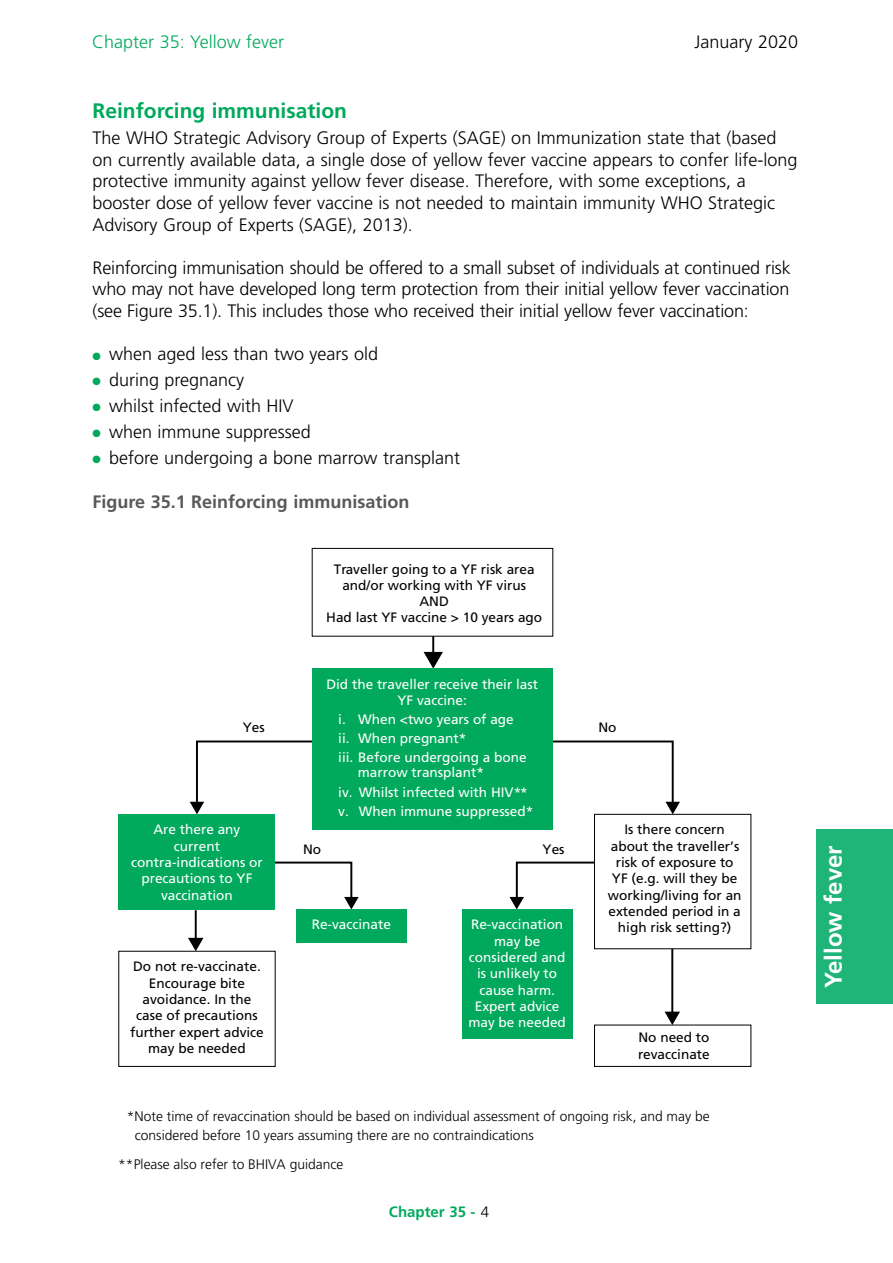
<style>
.page{position:relative;width:893px;height:1263px;background:#fff}
.page>*{position:absolute;margin:0;border:0;box-sizing:border-box;transform-origin:0 0}
.t1{font:700 24px "Frutiger";color:#fff}
.t2{font:700 21px "Frutiger";color:#00a95c}
.t3{font:300 18px/21.6px "Frutiger";color:#000}
.t4{font:700 18px "Frutiger";color:#58595b}
.t5{font:300 18px "Frutiger";color:#00a95c}
.t6{font:700 15px "Frutiger";color:#00a95c}
.t7{font:300 13.8px/18.9px "Frutiger";color:#010101}
.t8{font:13.65px/16.4px "Frutiger";color:#010101;text-align:center}
.t9{font:13.65px/16.4px "Frutiger";color:#fff;text-align:center}
.s1{color:#00a95c}
.s2{font-weight:300;color:#000}
</style>
<div class="page">
<div style="left:816px;top:829px;width:77px;height:175px;background:#1fb579"></div>
<svg style="left:275px;top:861px;width:84px;height:48px"></svg>
<svg style="left:509px;top:861px;width:85px;height:48px"></svg>
<div style="left:196px;top:740px;width:478px;height:65px;border:2px solid #010101"></div>
<svg style="left:190px;top:802px;width:14px;height:12px"></svg>
<svg style="left:665px;top:802px;width:15px;height:12px"></svg>
<hr style="left:432px;top:632px;width:2px;height:23px;background:#010101">
<svg style="left:424px;top:652px;width:19px;height:17px"></svg>
<div style="left:594px;top:814px;width:157px;height:135px;border:1px solid #000"></div>
<div style="left:119px;top:814px;width:156px;height:95px;background:#00a95c"></div>
<div style="left:312px;top:669px;width:241px;height:161px;background:#00a95c"></div>
<div style="left:594px;top:1024px;width:157px;height:43px;border:1px solid #000"></div>
<hr style="left:195px;top:910px;width:2px;height:30px;background:#010101">
<svg style="left:188px;top:938px;width:15px;height:13px"></svg>
<hr style="left:671px;top:949px;width:2px;height:65px;background:#010101">
<svg style="left:665px;top:1012px;width:15px;height:13px"></svg>
<div style="left:312px;top:548px;width:241px;height:88px;background:#fff"></div>
<div style="left:312px;top:548px;width:241px;height:89px;border:1px solid #000"></div>
<div style="left:296px;top:909px;width:110px;height:34px;background:#00a95c"></div>
<div style="left:462px;top:909px;width:110px;height:129px;background:#00a95c"></div>
<p class="t5" style="left:92px;top:32px;width:193px">Chapter 35: Yellow fever</p>
<p class="t3" style="left:695px;top:31px;width:105px">January 2020</p>
<p class="t2" style="left:93px;top:99px;width:256px">Reinforcing immunisation</p>
<p class="t3" style="left:93px;top:127px;width:706px">The WHO Strategic Advisory Group of Experts (SAGE) on Immunization state that (based on currently available data, a single dose of yellow fever vaccine appears to confer life-long protective immunity against yellow fever disease. Therefore, with some exceptions, a booster dose of yellow fever vaccine is not needed to maintain immunity WHO Strategic Advisory Group of Experts (SAGE), 2013).</p>
<p class="t3" style="left:93px;top:257px;width:700px;text-align:justify">Reinforcing immunisation should be offered to a small subset of individuals at continued risk who may not have developed long term protection from their initial yellow fever vaccination (see Figure 35.1). This includes those who received their initial yellow fever vaccination:</p>
<p class="t3" style="left:93px;top:343px;width:287px"><span class="s1">●</span> when aged less than two years old</p>
<p class="t3" style="left:93px;top:369px;width:153px"><span class="s1">●</span> during pregnancy</p>
<p class="t3" style="left:93px;top:395px;width:203px"><span class="s1">●</span> whilst infected with HIV</p>
<p class="t3" style="left:93px;top:421px;width:220px"><span class="s1">●</span> when immune suppressed</p>
<p class="t3" style="left:93px;top:447px;width:369px"><span class="s1">●</span> before undergoing a bone marrow transplant</p>
<p class="t4" style="left:93px;top:491px;width:318px">Figure 35.1 Reinforcing immunisation</p>
<p class="t8" style="left:326px;top:560px;width:217px">Traveller going to a YF risk area and/or working with YF virus<br>AND<br>Had last YF vaccine &gt; 10 years ago</p>
<p class="t9" style="left:326px;top:676px;width:213px">Did the traveller receive their last<br>YF vaccine:</p>
<p class="t9" style="left:338px;top:710px;width:190px;line-height:18.9px;text-align:left">i. When &lt;two years of age ii. When pregnant*<br>iii. Before undergoing a bone</p>
<p class="t9" style="left:358px;top:764px;width:128px">marrow transplant*</p>
<p class="t9" style="left:338px;top:784px;width:16px">iv.</p>
<p class="t8" style="left:243px;top:719px;width:23px">Yes</p>
<p class="t8" style="left:598px;top:719px;width:20px">No</p>
<p class="t9" style="left:338px;top:783px;width:197px;line-height:18.9px;text-align:left;text-indent:21px">Whilst infected with HIV** v. When immune suppressed*</p>
<p class="t9" style="left:131px;top:821px;width:133px">Are there any current contra-indications or precautions to YF vaccination</p>
<p class="t8" style="left:130px;top:958px;width:135px">Do not re-vaccinate.<br>Encourage bite avoidance. In the case of precautions further expert advice may be needed</p>
<p class="t8" style="left:608px;top:821px;width:135px">Is there concern about the traveller’s risk of exposure to<br>YF (e.g. will they be working/living for an extended period in a</p>
<p class="t8" style="left:303px;top:841px;width:20px">No</p>
<p class="t8" style="left:543px;top:841px;width:23px">Yes</p>
<p class="t9" style="left:312px;top:916px;width:81px">Re-vaccinate</p>
<p class="t9" style="left:471px;top:916px;width:94px">Re-vaccination</p>
<p class="t8" style="left:618px;top:919px;width:115px">high risk setting?)</p>
<p class="t9" style="left:468px;top:933px;width:99px">may be considered and is unlikely to cause harm.<br>Expert advice may be needed</p>
<p class="t8" style="left:638px;top:1029px;width:73px;text-align:left">No need to revaccinate</p>
<p class="t7" style="left:135px;top:1106px;width:576px;text-indent:-8px">*Note time of revaccination should be based on individual assessment of ongoing risk, and may be considered before 10 years assuming there are no contraindications</p>
<p class="t7" style="left:118px;top:1154px;width:227px">**Please also refer to BHIVA guidance</p>
<p class="t6" style="left:389px;top:1203px;width:102px">Chapter 35 - <span class="s2">4</span></p>
<h1 class="t1" style="left:819px;top:988px;width:144px;rotate:-90deg">Yellow fever</h1>
</div>
